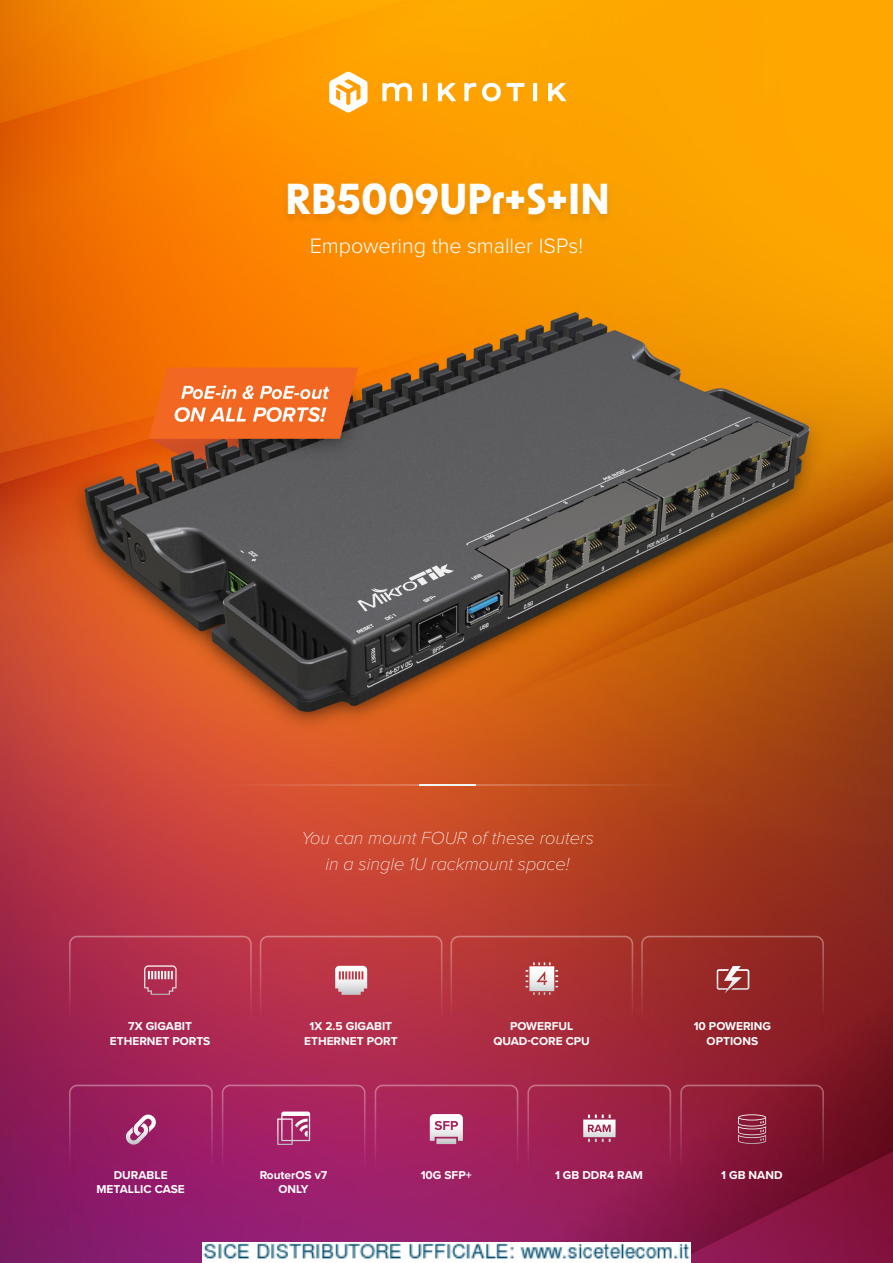
<style>
.page{position:relative;width:893px;height:1263px;background:#fff}
.page>*{position:absolute;margin:0;border:0;box-sizing:border-box;transform-origin:0 0}
.t1{font:700 41.1px "New Order";letter-spacing:-.01em;color:#fff}
.Teksts{font:300 21.6px "Proxima Nova";letter-spacing:-.005em;color:#fff}
.Teksts-2{font:italic 100 18.15px "Proxima Nova";color:#fff}
.Teksts-3{font:700 11.85px "Proxima Nova";color:#fff}
</style>
<div class="page">
<img style="left:0;top:0;width:893px;height:1263px">
<div style="left:281px;top:182px;width:333px;height:44px;background:#231f20;opacity:.1"></div>
<svg style="left:382px;top:83px;width:184px;height:18px"></svg>
<svg style="left:329px;top:72px;width:38px;height:41px"></svg>
<hr style="left:419px;top:784px;width:57px;height:2px;background:#f3f6f7">
<hr style="left:110px;top:784px;width:309px;height:2px;background:#f3f6f7">
<hr style="left:476px;top:784px;width:309px;height:2px;background:#f3f6f7">
<svg style="left:526px;top:962px;width:32px;height:33px"></svg>
<svg style="left:335px;top:966px;width:32px;height:29px"></svg>
<svg style="left:430px;top:1114px;width:33px;height:30px"></svg>
<svg style="left:717px;top:966px;width:32px;height:27px"></svg>
<svg style="left:277px;top:1111px;width:33px;height:34px"></svg>
<svg style="left:738px;top:1114px;width:28px;height:12px"></svg>
<svg style="left:583px;top:1114px;width:33px;height:28px"></svg>
<svg style="left:126px;top:1114px;width:30px;height:30px"></svg>
<svg style="left:144px;top:965px;width:33px;height:30px"></svg>
<div style="left:69px;top:936px;width:183px;height:135px;border:2px solid #fff;border-radius:8px"></div>
<div style="left:260px;top:936px;width:182px;height:135px;border:2px solid #fff;border-radius:8px"></div>
<div style="left:450px;top:936px;width:183px;height:135px;border:2px solid #fff;border-radius:8px"></div>
<div style="left:641px;top:936px;width:183px;height:135px;border:2px solid #fff;border-radius:8px"></div>
<div style="left:375px;top:1085px;width:143px;height:135px;border:2px solid #fff;border-radius:8px"></div>
<div style="left:222px;top:1085px;width:144px;height:135px;border:2px solid #fff;border-radius:8px"></div>
<div style="left:69px;top:1085px;width:144px;height:135px;border:2px solid #fff;border-radius:8px"></div>
<div style="left:527px;top:1085px;width:144px;height:135px;border:2px solid #fff;border-radius:8px"></div>
<div style="left:680px;top:1085px;width:144px;height:135px;border:2px solid #fff;border-radius:8px"></div>
<img style="left:203px;top:1242px;width:487px;height:21px">
<p class="t1" style="left:285px;top:173px;width:327px">RB5009UPr+S+IN</p>
<p class="Teksts" style="left:310px;top:230px;width:275px">Empowering the smaller ISPs!</p>
<p class="Teksts-2" style="left:301px;top:825px;width:294px">You can mount FOUR of these routers</p>
<p class="Teksts-2" style="left:326px;top:851px;width:246px">in a single 1U rackmount space!</p>
<p class="Teksts-3" style="left:128px;top:1017px;width:65px">7X GIGABIT</p>
<p class="Teksts-3" style="left:110px;top:1032px;width:102px">ETHERNET PORTS</p>
<p class="Teksts-3" style="left:114px;top:1166px;width:55px">DURABLE</p>
<p class="Teksts-3" style="left:97px;top:1181px;width:90px">METALLIC CASE</p>
<p class="Teksts-3" style="left:310px;top:1017px;width:84px">1X 2.5 GIGABIT</p>
<p class="Teksts-3" style="left:304px;top:1032px;width:95px">ETHERNET PORT</p>
<p class="Teksts-3" style="left:510px;top:1017px;width:65px">POWERFUL</p>
<p class="Teksts-3" style="left:493px;top:1032px;width:98px">QUAD-CORE CPU</p>
<p class="Teksts-3" style="left:694px;top:1017px;width:79px">10 POWERING</p>
<p class="Teksts-3" style="left:707px;top:1032px;width:53px">OPTIONS</p>
<p class="Teksts-3" style="left:260px;top:1166px;width:69px">RouterOS v7</p>
<p class="Teksts-3" style="left:421px;top:1166px;width:53px">10G SFP+</p>
<p class="Teksts-3" style="left:278px;top:1181px;width:32px">ONLY</p>
<p class="Teksts-3" style="left:555px;top:1166px;width:90px">1 GB DDR4 RAM</p>
<p class="Teksts-3" style="left:721px;top:1166px;width:63px">1 GB NAND</p>
</div>
